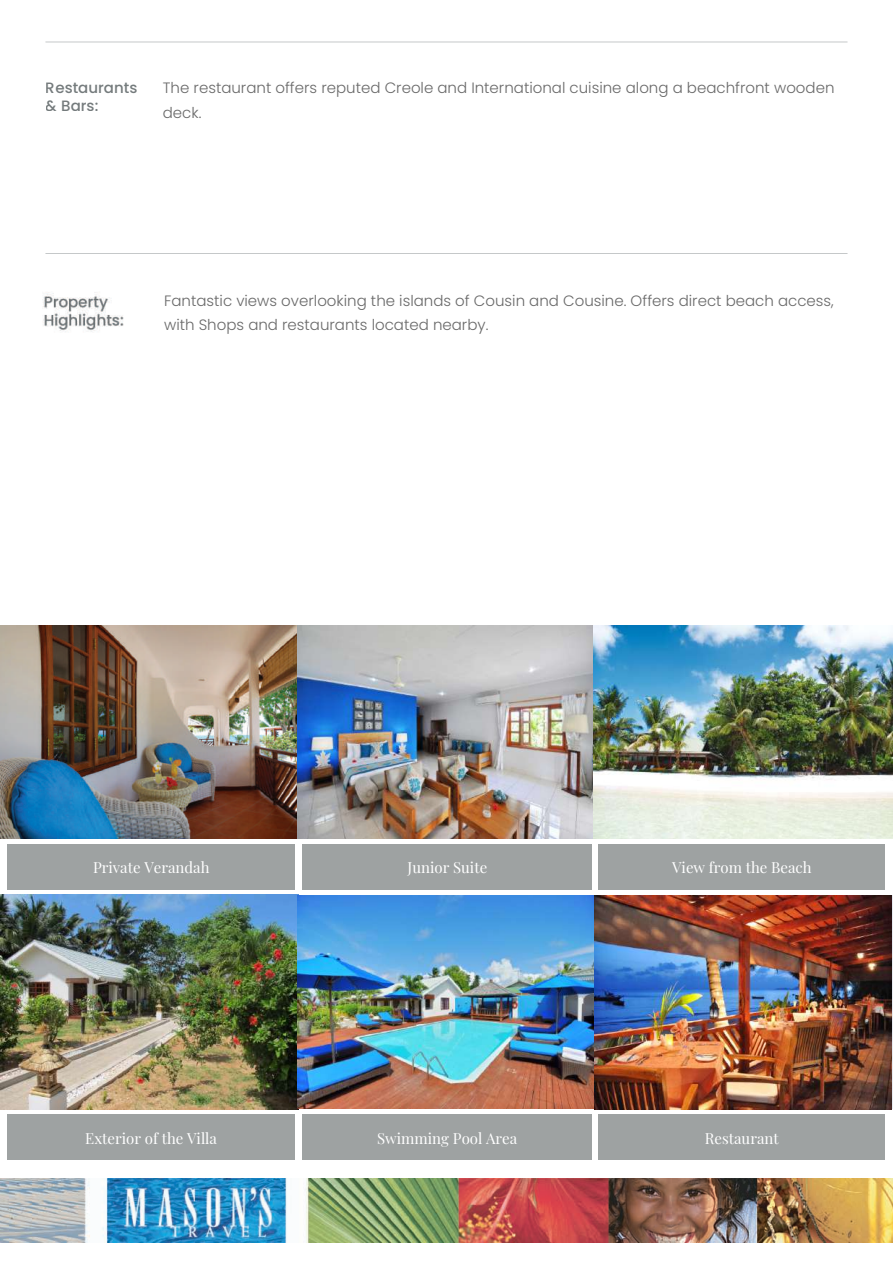
<style>
.page{position:relative;width:893px;height:1263px;background:#fff}
.page>*{position:absolute;margin:0;border:0;box-sizing:border-box;transform-origin:0 0}
.t1{font:300 15px/24.3px "Poppins";color:#696969}
.t2{font:15px "Playfair Display";color:#fff}
.t3{font:500 15px/18px "Poppins";color:#525a5c}
</style>
<div class="page">
<img style="left:0;top:1179px;width:893px;height:63px">
<hr style="left:45px;top:42px;width:802px;height:1px;background:#6c7376">
<hr style="left:45px;top:253px;width:802px;height:1px;background:#6c7376">
<div style="left:8px;top:844px;width:287px;height:46px;background:#9ea2a2"></div>
<div style="left:302px;top:844px;width:290px;height:46px;background:#9ea2a2"></div>
<div style="left:598px;top:844px;width:287px;height:46px;background:#9ea2a2"></div>
<div style="left:8px;top:1114px;width:287px;height:46px;background:#9ea2a2"></div>
<div style="left:302px;top:1114px;width:290px;height:46px;background:#9ea2a2"></div>
<div style="left:598px;top:1114px;width:287px;height:46px;background:#9ea2a2"></div>
<img style="left:42px;top:292px;width:82px;height:40px">
<img style="left:0;top:625px;width:593px;height:214px">
<img style="left:593px;top:625px;width:300px;height:214px">
<img style="left:0;top:895px;width:892px;height:214px">
<p class="t3" style="left:46px;top:78px;width:93px">Restaurants &amp; Bars:</p>
<p class="t1" style="left:163px;top:76px;width:673px">The restaurant offers reputed Creole and International cuisine along a beachfront wooden deck.</p>
<p class="t1" style="left:164px;top:288px;width:671px">Fantastic views overlooking the islands of Cousin and Cousine. Offers direct beach access, with Shops and restaurants located nearby.</p>
<p class="t2" style="left:93px;top:856px;width:118px">Private Verandah</p>
<p class="t2" style="left:408px;top:856px;width:81px">Junior Suite</p>
<p class="t2" style="left:672px;top:856px;width:141px">View from the Beach</p>
<p class="t2" style="left:85px;top:1126px;width:133px">Exterior of the Villa</p>
<p class="t2" style="left:377px;top:1127px;width:142px">Swimming Pool Area</p>
<p class="t2" style="left:705px;top:1127px;width:75px">Restaurant</p>
</div>
